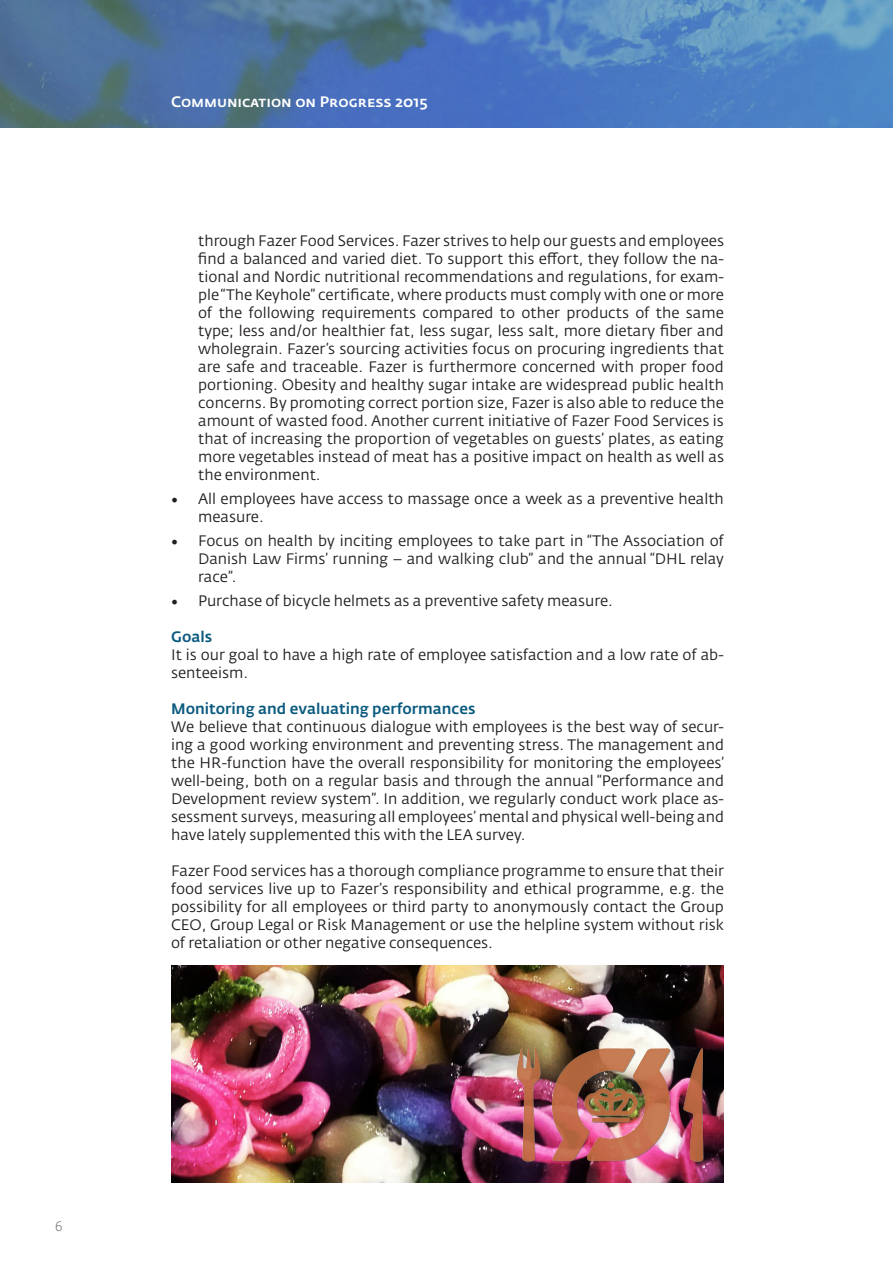
<style>
.page{position:relative;width:893px;height:1263px;background:#fff}
.page>*{position:absolute;margin:0;border:0;box-sizing:border-box;transform-origin:0 0}
.t1{font:15px/18px "Fedra Sans Alt Std";color:#231f20;text-align:justify}
.t2{font:500 15px "Fedra Sans Alt Std";color:#0a5a7e}
.t3{font:500 15px "Fedra Sans Alt Std";color:#fff}
.t4{font:300 13.5px "Fedra Sans Alt Std";color:#6c6d70}
.s1{font-family:"Minion Pro";font-size:18px}
</style>
<div class="page">
<svg style="left:0;top:0;width:893px;height:128px;background:#4f7aae"></svg>
<img style="left:171px;top:965px;width:553px;height:217px">
<img style="left:517px;top:1048px;width:187px;height:125px">
<p class="t4" style="left:55px;top:1218px;width:9px">6</p>
<p class="t3" style="left:171px;top:93px;width:258px">Communication on Progress 2015</p>
<p class="t1" style="left:198px;top:231px;width:527px">through Fazer Food Services. Fazer strives to help our guests and employees find a balanced and varied diet. To support this effort, they follow the na&shy;tional and Nordic nutritional recommendations and regulations, for exam&shy;ple “The Keyhole” certificate, where products must comply with one or more of the following requirements compared to other products of the same type; less and/or healthier fat, less sugar, less salt, more dietary fiber and wholegrain. Fazer’s sourcing activities focus on procuring ingredients that are safe and traceable. Fazer is furthermore concerned with proper food portioning. Obesity and healthy sugar intake are widespread public health concerns. By promoting correct portion size, Fazer is also able to reduce the amount of wasted food. Another current initiative of Fazer Food Services is that of increasing the proportion of vegetables on guests’ plates, as eating more vegetables instead of meat has a positive impact on health as well as the environment.</p>
<p class="t1" style="left:198px;top:489px;width:527px;text-indent:-27px"><span class="s1">•</span> All employees have access to massage once a week as a preventive health measure.</p>
<p class="t1" style="left:198px;top:531px;width:527px;text-indent:-27px"><span class="s1">•</span> Focus on health by inciting employees to take part in “The Association of Danish Law Firms’ running – and walking club” and the annual “DHL relay race”.</p>
<p class="t1" style="left:171px;top:591px;width:443px"><span class="s1">•</span> Purchase of bicycle helmets as a preventive safety measure.</p>
<p class="t2" style="left:171px;top:627px;width:43px">Goals</p>
<p class="t1" style="left:171px;top:645px;width:554px">It is our goal to have a high rate of employee satisfaction and a low rate of ab&shy;senteeism.</p>
<p class="t2" style="left:171px;top:699px;width:306px">Monitoring and evaluating performances</p>
<p class="t1" style="left:171px;top:717px;width:554px">We believe that continuous dialogue with employees is the best way of secur&shy;ing a good working environment and preventing stress. The management and the HR-function have the overall responsibility for monitoring the employees’ well-being, both on a regular basis and through the annual “Performance and Development review system”. In addition, we regularly conduct work place as&shy;sessment surveys, measuring all employees’ mental and physical well-being and have lately supplemented this with the LEA survey.</p>
<p class="t1" style="left:171px;top:861px;width:554px">Fazer Food services has a thorough compliance programme to ensure that their food services live up to Fazer’s responsibility and ethical programme, e.g. the possibility for all employees or third party to anonymously contact the Group CEO, Group Legal or Risk Management or use the helpline system without risk of retaliation or other negative consequences.</p>
</div>
